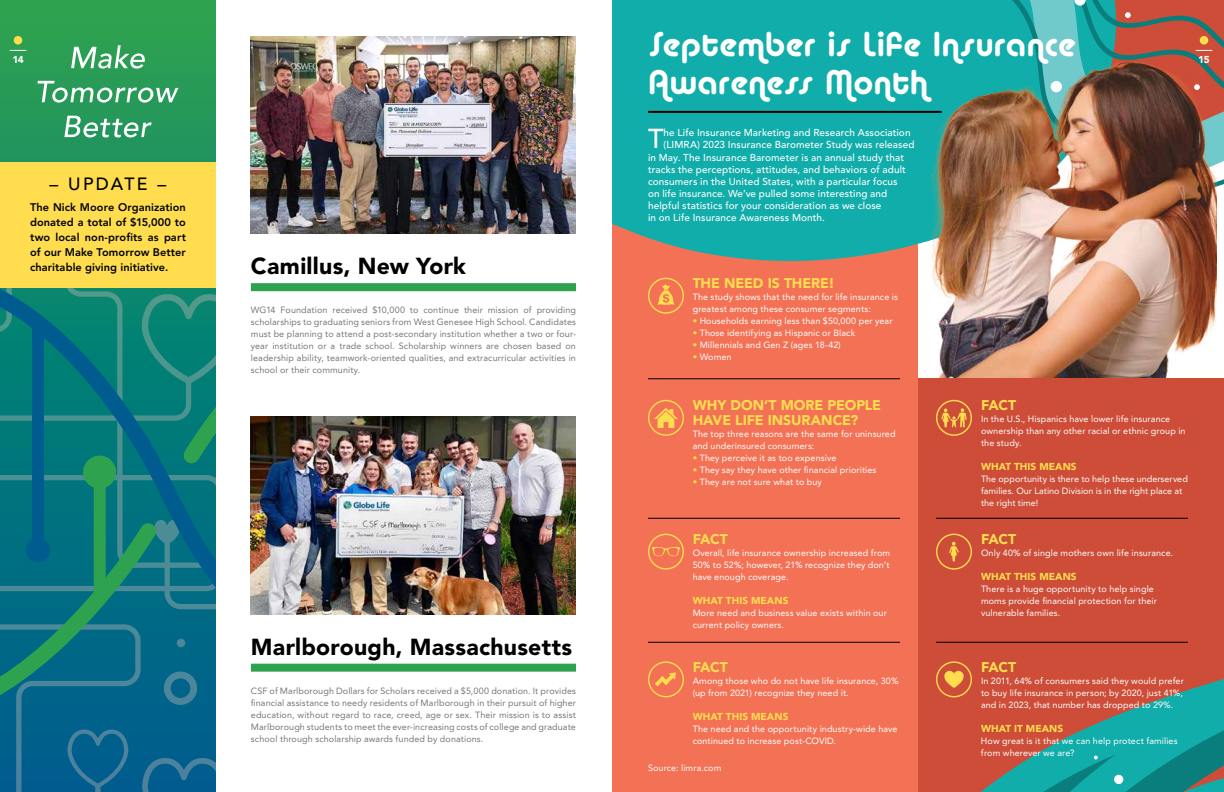
<style>
.page{position:relative;width:1224px;height:792px;background:#fff}
.page>*{position:absolute;margin:0;border:0;box-sizing:border-box;transform-origin:0 0}
.t1{font:34.4px/38px "Alba";letter-spacing:.025em;color:#fff}
.t2{font:500 27.2px "Avenir LT Pro";color:#fff}
.t3{font:900 23px "Avenir LT Pro";letter-spacing:.01em;color:#000}
.t4{font:500 17.6px "Avenir LT Pro";letter-spacing:.135em;color:#000}
.t5{font:900 14px/15px "Avenir LT Pro";letter-spacing:-.005em;color:#ffdd4f}
.t6{font:800 11px/15px "Avenir LT Pro";letter-spacing:.005em;color:#000;text-align:justify}
.t7{font:500 10px "Avenir LT Pro";letter-spacing:.01em;color:#fff}
.t8{font:900 10px "Avenir LT Pro";letter-spacing:.005em;color:#ffdd4f}
.t9{font:900 10px "Avenir LT Pro";color:#fff}
.t10{font:9px/12px "Avenir LT Pro";letter-spacing:.01em;color:#fff}
.t11{font:9px/12px "Avenir LT Pro";letter-spacing:.01em;color:#77787b;text-align:justify}
.s1{color:#ffdd4f}
</style>
<div class="page">
<div style="left:612px;top:0;width:306px;height:792px;background:#f37256"></div>
<div style="left:918px;top:0;width:306px;height:792px;background:#cd4d38"></div>
<div style="left:918px;top:153px;width:306px;height:225px;background:#fff"></div>
<div style="left:612px;top:0;width:313px;height:261px;background:#11adaa"></div>
<hr style="left:936px;top:642px;width:252px;height:1px;background:#000">
<hr style="left:648px;top:642px;width:252px;height:1px;background:#000">
<hr style="left:936px;top:518px;width:252px;height:1px;background:#000">
<hr style="left:648px;top:518px;width:252px;height:1px;background:#000">
<hr style="left:648px;top:378px;width:252px;height:1px;background:#000">
<svg style="left:648px;top:400px;width:36px;height:36px"></svg>
<svg style="left:648px;top:661px;width:36px;height:36px"></svg>
<svg style="left:936px;top:400px;width:36px;height:36px"></svg>
<svg style="left:648px;top:534px;width:36px;height:36px"></svg>
<svg style="left:936px;top:534px;width:36px;height:36px"></svg>
<svg style="left:936px;top:661px;width:288px;height:131px"></svg>
<div style="left:751px;top:0;width:473px;height:193px;background:#11adaa"></div>
<div style="left:758px;top:58px;width:466px;height:38px;background:#11adaa"></div>
<img style="left:925px;top:58px;width:292px;height:320px">
<hr style="left:648px;top:111px;width:294px;height:2px;background:#000">
<div style="left:1051px;top:81px;width:11px;height:11px;background:#fff;border-radius:50%"></div>
<svg style="left:1194px;top:84px;width:6px;height:6px"></svg>
<svg style="left:648px;top:278px;width:36px;height:36px"></svg>
<img style="left:251px;top:416px;width:325px;height:198px">
<div style="left:251px;top:664px;width:325px;height:8px;background:#2ea24f"></div>
<img style="left:251px;top:36px;width:325px;height:198px">
<div style="left:251px;top:283px;width:325px;height:8px;background:#2ea24f"></div>
<div style="left:0;top:0;width:215px;height:792px;background:#2a9c56"></div>
<hr style="left:383px;top:275px;width:1px;height:288px;background:#2ea24f">
<hr style="left:253px;top:368px;width:1px;height:156px;background:#2ea24f">
<svg style="left:0;top:288px;width:215px;height:221px;background:#0a7c7a"></svg>
<svg style="left:0;top:509px;width:215px;height:283px;background:#0b6e85"></svg>
<svg style="left:71px;top:45px;width:74px;height:24px"></svg>
<svg style="left:37px;top:81px;width:142px;height:22px"></svg>
<svg style="left:64px;top:116px;width:88px;height:21px"></svg>
<div style="left:0;top:162px;width:215px;height:126px;background:#ffdd4f"></div>
<svg style="left:559px;top:587px;width:13px;height:21px"></svg>
<svg style="left:10px;top:50px;width:16px;height:1px"></svg>
<div style="left:14px;top:36px;width:8px;height:9px;background:#ffdd4f;border-radius:50%"></div>
<svg style="left:753px;top:0;width:471px;height:58px"></svg>
<div style="left:1200px;top:36px;width:8px;height:9px;background:#ffdd4f;border-radius:50%"></div>
<h1 class="t1" style="left:648px;top:25px;width:429px">September is Life Insurance<br>Awareness Month</h1>
<p class="t9" style="left:12px;top:53px;width:13px">14</p>
<p class="t9" style="left:1198px;top:53px;width:13px">15</p>
<h3 class="t4" style="left:50px;top:173px;width:118px">– UPDATE –</h3>
<p class="t6" style="left:30px;top:200px;width:157px">The Nick Moore Organization donated a total of $15,000 to two local non-profits as part of our Make Tomorrow Better charitable giving initiative.</p>
<h3 class="t3" style="left:251px;top:252px;width:217px">Camillus, New York</h3>
<p class="t11" style="left:251px;top:304px;width:327px">WG14 Foundation received $10,000 to continue their mission of providing scholarships to graduating seniors from West Genesee High School. Candidates must be planning to attend a post-secondary institution whether a two or four&shy;year institution or a trade school. Scholarship winners are chosen based on leadership ability, teamwork-oriented qualities, and extracurricular activities in school or their community.</p>
<h3 class="t3" style="left:251px;top:633px;width:323px">Marlborough, Massachusetts</h3>
<p class="t11" style="left:251px;top:684px;width:327px">CSF of Marlborough Dollars for Scholars received a $5,000 donation. It provides financial assistance to needy residents of Marlborough in their pursuit of higher education, without regard to race, creed, age or sex. Their mission is to assist Marlborough students to meet the ever-increasing costs of college and graduate school through scholarship awards funded by donations.</p>
<h2 class="t2" style="left:648px;top:123px;width:17px">T</h2>
<p class="t7" style="left:664px;top:127px;width:248px">he Life Insurance Marketing and Research Association</p>
<p class="t7" style="left:664px;top:139px;width:252px">(LIMRA) 2023 Insurance Barometer Study was released</p>
<p class="t7" style="left:648px;top:151px;width:258px">in May. The Insurance Barometer is an annual study that</p>
<p class="t7" style="left:648px;top:163px;width:260px">tracks the perceptions, attitudes, and behaviors of adult</p>
<p class="t7" style="left:648px;top:176px;width:251px">consumers in the United States, with a particular focus</p>
<p class="t7" style="left:648px;top:188px;width:241px">on life insurance. We’ve pulled some interesting and</p>
<p class="t7" style="left:648px;top:200px;width:235px">helpful statistics for your consideration as we close</p>
<p class="t7" style="left:648px;top:212px;width:179px">in on Life Insurance Awareness Month.</p>
<h3 class="t5" style="left:693px;top:276px;width:144px">THE NEED IS THERE!</h3>
<p class="t10" style="left:693px;top:291px;width:207px">The study shows that the need for life insurance is greatest among these consumer segments:</p>
<p class="t10" style="left:693px;top:315px;width:201px"><span class="s1">•</span> Households earning less than $50,000 per year</p>
<p class="t10" style="left:693px;top:327px;width:164px"><span class="s1">•</span> Those identifying as Hispanic or Black</p>
<p class="t10" style="left:693px;top:339px;width:150px"><span class="s1">•</span> Millennials and Gen Z (ages 18-42)</p>
<p class="t10" style="left:693px;top:351px;width:40px"><span class="s1">•</span> Women</p>
<h3 class="t5" style="left:693px;top:398px;width:190px">WHY DON’T MORE PEOPLE<br>HAVE LIFE INSURANCE?</h3>
<p class="t10" style="left:693px;top:428px;width:204px">The top three reasons are the same for uninsured and underinsured consumers:</p>
<p class="t10" style="left:693px;top:452px;width:145px"><span class="s1">•</span> They perceive it as too expensive</p>
<p class="t10" style="left:693px;top:464px;width:185px"><span class="s1">•</span> They say they have other financial priorities</p>
<p class="t10" style="left:693px;top:476px;width:131px"><span class="s1">•</span> They are not sure what to buy</p>
<h3 class="t5" style="left:693px;top:532px;width:37px">FACT</h3>
<p class="t10" style="left:693px;top:547px;width:199px;text-align:justify">Overall, life insurance ownership increased from 50% to 52%; however, 21% recognize they don’t have enough coverage.</p>
<p class="t8" style="left:693px;top:595px;width:97px">WHAT THIS MEANS</p>
<p class="t10" style="left:693px;top:607px;width:196px">More need and business value exists within our current policy owners.</p>
<h3 class="t5" style="left:693px;top:660px;width:37px">FACT</h3>
<p class="t10" style="left:693px;top:675px;width:207px">Among those who do not have life insurance, 30% (up from 2021) recognize they need it.</p>
<p class="t8" style="left:693px;top:710px;width:97px">WHAT THIS MEANS</p>
<p class="t10" style="left:693px;top:723px;width:206px">The need and the opportunity industry-wide have continued to increase post-COVID.</p>
<p class="t10" style="left:648px;top:762px;width:75px">Source: limra.com</p>
<h3 class="t5" style="left:981px;top:398px;width:37px">FACT</h3>
<p class="t10" style="left:981px;top:413px;width:206px">In the U.S., Hispanics have lower life insurance ownership than any other racial or ethnic group in the study.</p>
<p class="t8" style="left:981px;top:461px;width:97px">WHAT THIS MEANS</p>
<p class="t10" style="left:981px;top:473px;width:208px">The opportunity is there to help these underserved families. Our Latino Division is in the right place at the right time!</p>
<h3 class="t5" style="left:981px;top:532px;width:37px">FACT</h3>
<p class="t10" style="left:981px;top:547px;width:194px">Only 40% of single mothers own life insurance.</p>
<p class="t8" style="left:981px;top:571px;width:97px">WHAT THIS MEANS</p>
<p class="t10" style="left:981px;top:583px;width:178px">There is a huge opportunity to help single moms provide financial protection for their vulnerable families.</p>
<h3 class="t5" style="left:981px;top:660px;width:37px">FACT</h3>
<p class="t10" style="left:981px;top:675px;width:204px;text-align:justify">In 2011, 64% of consumers said they would prefer to buy life insurance in person; by 2020, just 41%, and in 2023, that number has dropped to 29%.</p>
<p class="t8" style="left:981px;top:722px;width:84px">WHAT IT MEANS</p>
<p class="t10" style="left:981px;top:735px;width:198px">How great is it that we can help protect families from wherever we are?</p>
</div>
